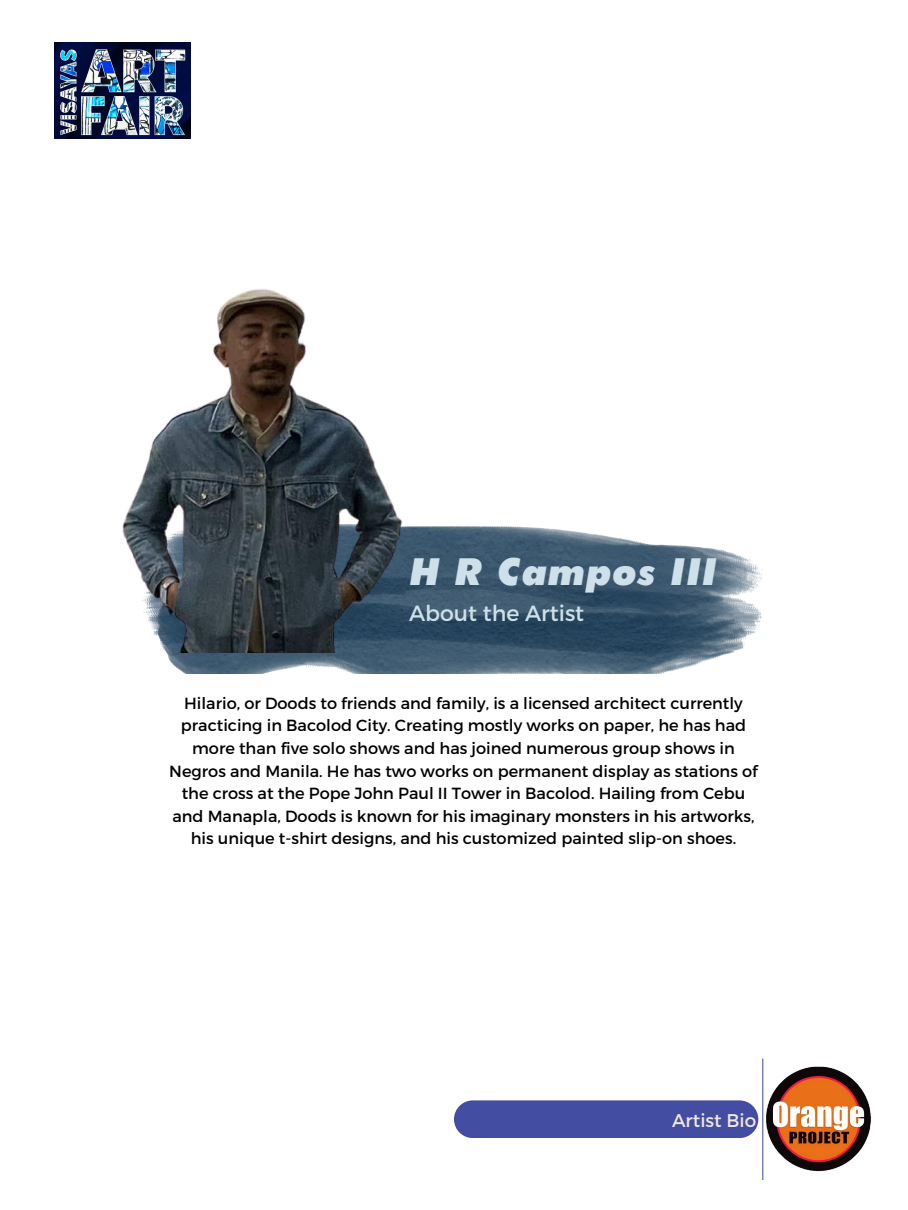
<style>
.page{position:relative;width:908px;height:1210px;background:#fff}
.page>*{position:absolute;margin:0;border:0;box-sizing:border-box;transform-origin:0 0}
.t1{font:italic 800 40.91px "Tw Cen MT Std";color:#cee1ea}
.t2{font:21.95px "Montserrat";color:#cee1ea}
.t3{font:18.41px "Montserrat";color:#f0e7d6}
.t4{font:16.13px/22.6px "Montserrat";color:#000;text-align:center}
</style>
<div class="page">
<img style="left:763px;top:1064px;width:108px;height:109px">
<hr style="left:762px;top:1058px;width:1px;height:122px;background:#434da2">
<div style="left:454px;top:1100px;width:304px;height:38px;background:#434da2;border-radius:19px"></div>
<img style="left:167px;top:526px;width:595px;height:147px">
<img style="left:122px;top:289px;width:383px;height:364px">
<img style="left:55px;top:43px;width:135px;height:96px">
<h1 class="t1" style="left:409px;top:553px;width:309px">H R Campos III</h1>
<h2 class="t2" style="left:409px;top:598px;width:177px">About the Artist</h2>
<p class="t4" style="left:169px;top:691px;width:589px">Hilario, or Doods to friends and family, is a licensed architect currently practicing in Bacolod City. Creating mostly works on paper, he has had more than five solo shows and has joined numerous group shows in Negros and Manila. He has two works on permanent display as stations of the cross at the Pope John Paul II Tower in Bacolod. Hailing from Cebu and Manapla, Doods is known for his imaginary monsters in his artworks, his unique t-shirt designs, and his customized painted slip-on shoes.</p>
<p class="t3" style="left:671px;top:1108px;width:86px">Artist Bio</p>
</div>
